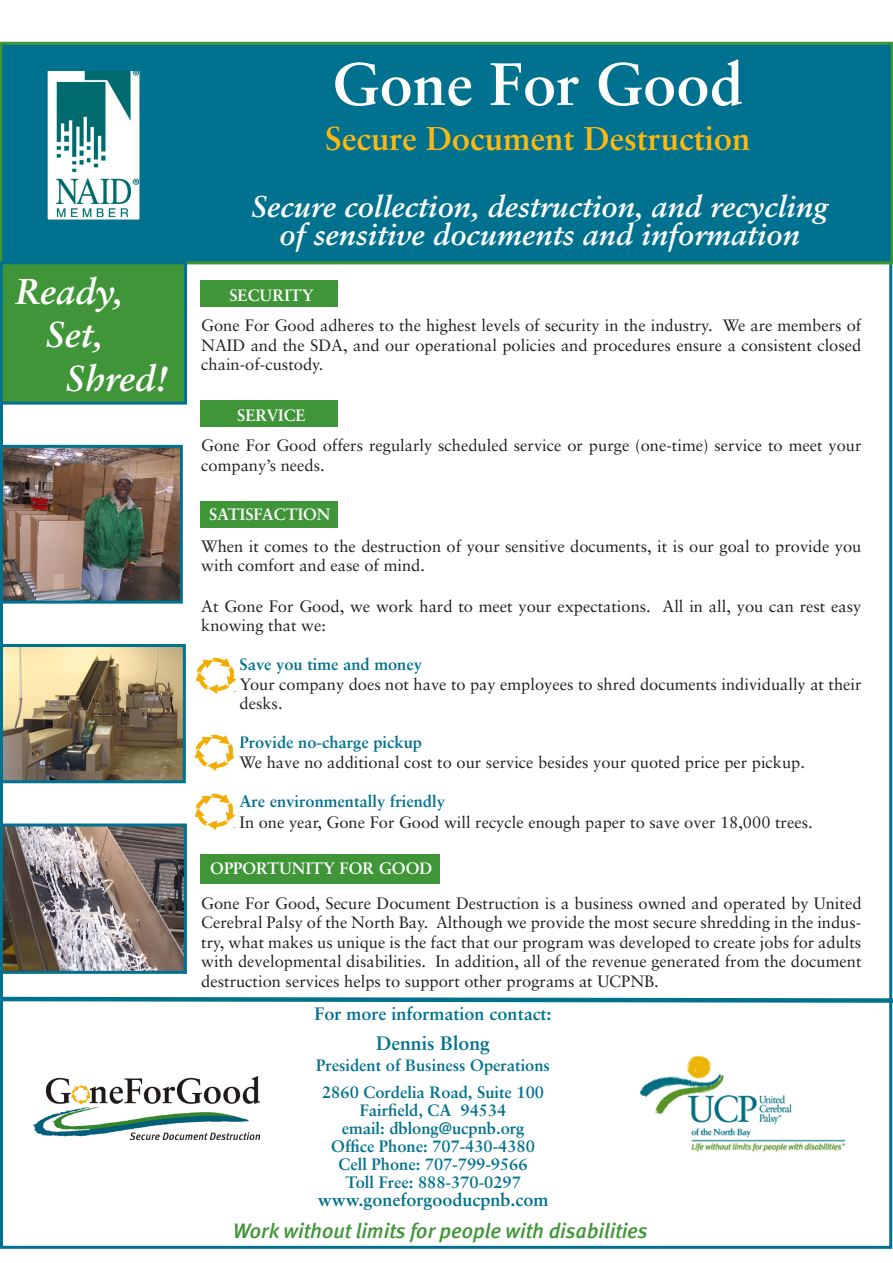
<style>
.page{position:relative;width:893px;height:1263px;background:#fff}
.page>*{position:absolute;margin:0;border:0;box-sizing:border-box;transform-origin:0 0}
.Title_2{font:700 60px "Sabon";color:#fff}
.Title_2-2{font:italic 700 36px "Sabon";color:#fff}
.Title_2-3{font:700 33px "Sabon";color:#fcb814}
.Title_2-4{font:italic 700 30px "Sabon";color:#fff}
.Title_2-5{font:italic 500 21px "Meta";color:#3f9537}
.Title_2-6{font:700 19.5px "Sabon";color:#00718e}
.Title_2-7{font:700 18px "Sabon";color:#00718e}
.Title_2-8{font:16.5px/19.5px "Sabon";color:#231f20}
.Title_2-9{font:700 16.5px "Sabon";color:#00718e}
.t1{font:700 16.5px "Sabon";color:#fff}
</style>
<div class="page">
<img style="left:196px;top:657px;width:39px;height:37px">
<div style="left:233px;top:658px;width:8px;height:10px;background:#fff"></div>
<img style="left:4px;top:648px;width:178px;height:131px">
<div style="left:0;top:644px;width:186px;height:139px;border:3px solid #00718e"></div>
<img style="left:640px;top:1055px;width:206px;height:98px">
<svg style="left:0;top:994px;width:893px;height:11px"></svg>
<img style="left:4px;top:827px;width:179px;height:143px">
<div style="left:0;top:823px;width:187px;height:151px;border:3px solid #00718e"></div>
<img style="left:4px;top:449px;width:175px;height:151px">
<div style="left:0;top:445px;width:183px;height:159px;border:3px solid #00718e"></div>
<img style="left:195px;top:734px;width:39px;height:37px">
<div style="left:232px;top:735px;width:8px;height:9px;background:#fff"></div>
<img style="left:195px;top:793px;width:39px;height:37px">
<div style="left:232px;top:794px;width:8px;height:9px;background:#fff"></div>
<div style="left:229px;top:765px;width:11px;height:10px;background:#fff"></div>
<div style="left:201px;top:280px;width:137px;height:26px;background:#3f9537"></div>
<div style="left:201px;top:401px;width:137px;height:26px;background:#3f9537"></div>
<div style="left:201px;top:502px;width:137px;height:26px;background:#3f9537"></div>
<div style="left:201px;top:854px;width:239px;height:30px;background:#3f9537"></div>
<div style="left:1px;top:43px;width:891px;height:220px;background:#00718e"></div>
<div style="left:0;top:42px;width:893px;height:222px;border:3px solid #3f9537"></div>
<div style="left:46px;top:70px;width:95px;height:151px;background:#fff"></div>
<img style="left:57px;top:72px;width:81px;height:144px">
<div style="left:45px;top:68px;width:97px;height:155px;border:3px solid #00718e"></div>
<div style="left:1px;top:263px;width:185px;height:140px;background:#3f9537"></div>
<div style="left:0;top:261px;width:187px;height:144px;border:3px solid #00718e"></div>
<img style="left:33px;top:1077px;width:227px;height:62px">
<p class="Title_2-2" style="left:16px;top:270px;width:109px">Ready,</p>
<p class="Title_2-2" style="left:46px;top:313px;width:59px">Set,</p>
<p class="Title_2-2" style="left:66px;top:356px;width:104px">Shred!</p>
<p class="Title_2" style="left:333px;top:47px;width:412px">Gone For Good</p>
<p class="Title_2-3" style="left:325px;top:118px;width:427px">Secure Document Destruction</p>
<p class="Title_2-4" style="left:251px;top:189px;width:579px">Secure collection, destruction, and recycling</p>
<p class="Title_2-4" style="left:279px;top:216px;width:522px">of sensitive documents and information</p>
<p class="t1" style="left:229px;top:285px;width:86px">SECURITY</p>
<p class="Title_2-8" style="left:201px;top:316px;width:662px;text-align:justify">Gone For Good adheres to the highest levels of security in the industry. We are members of NAID and the SDA, and our operational policies and procedures ensure a consistent closed chain-of-custody.</p>
<p class="t1" style="left:237px;top:405px;width:70px">SERVICE</p>
<p class="Title_2-8" style="left:201px;top:436px;width:662px">Gone For Good offers regularly scheduled service or purge (one-time) service to meet your company’s needs.</p>
<p class="t1" style="left:209px;top:504px;width:123px">SATISFACTION</p>
<p class="Title_2-8" style="left:201px;top:536px;width:662px">When it comes to the destruction of your sensitive documents, it is our goal to provide you with comfort and ease of mind.</p>
<p class="Title_2-8" style="left:201px;top:596px;width:662px">At Gone For Good, we work hard to meet your expectations. All in all, you can rest easy knowing that we:</p>
<p class="Title_2-9" style="left:240px;top:654px;width:184px">Save you time and money</p>
<p class="Title_2-8" style="left:240px;top:674px;width:623px">Your company does not have to pay employees to shred documents individually at their desks.</p>
<p class="Title_2-9" style="left:240px;top:732px;width:184px">Provide no-charge pickup</p>
<p class="Title_2-8" style="left:240px;top:752px;width:567px">We have no additional cost to our service besides your quoted price per pickup.</p>
<p class="Title_2-9" style="left:240px;top:791px;width:207px">Are environmentally friendly</p>
<p class="Title_2-8" style="left:240px;top:812px;width:575px">In one year, Gone For Good will recycle enough paper to save over 18,000 trees.</p>
<p class="t1" style="left:210px;top:858px;width:223px">OPPORTUNITY FOR GOOD</p>
<p class="Title_2-8" style="left:201px;top:893px;width:662px;text-align:justify">Gone For Good, Secure Document Destruction is a business owned and operated by United Cerebral Palsy of the North Bay. Although we provide the most secure shredding in the indus&shy;try, what makes us unique is the fact that our program was developed to create jobs for adults with developmental disabilities. In addition, all of the revenue generated from the document destruction services helps to support other programs at UCPNB.</p>
<p class="Title_2-7" style="left:315px;top:1002px;width:239px">For more information contact:</p>
<p class="Title_2-6" style="left:376px;top:1031px;width:115px">Dennis Blong</p>
<p class="Title_2-9" style="left:316px;top:1054px;width:235px">President of Business Operations</p>
<p class="Title_2-9" style="left:322px;top:1081px;width:223px">2860 Cordelia Road, Suite 100</p>
<p class="Title_2-9" style="left:360px;top:1099px;width:148px">Fairfield, CA 94534</p>
<p class="Title_2-9" style="left:342px;top:1117px;width:184px">email: dblong@ucpnb.org</p>
<p class="Title_2-9" style="left:331px;top:1135px;width:205px">Office Phone: 707-430-4380</p>
<p class="Title_2-9" style="left:339px;top:1153px;width:190px">Cell Phone: 707-799-9566</p>
<p class="Title_2-9" style="left:345px;top:1171px;width:177px">Toll Free: 888-370-0297</p>
<p class="Title_2-7" style="left:318px;top:1188px;width:232px">www.goneforgooducpnb.com</p>
<p class="Title_2-5" style="left:233px;top:1218px;width:416px">Work without limits for people with disabilities</p>
</div>
